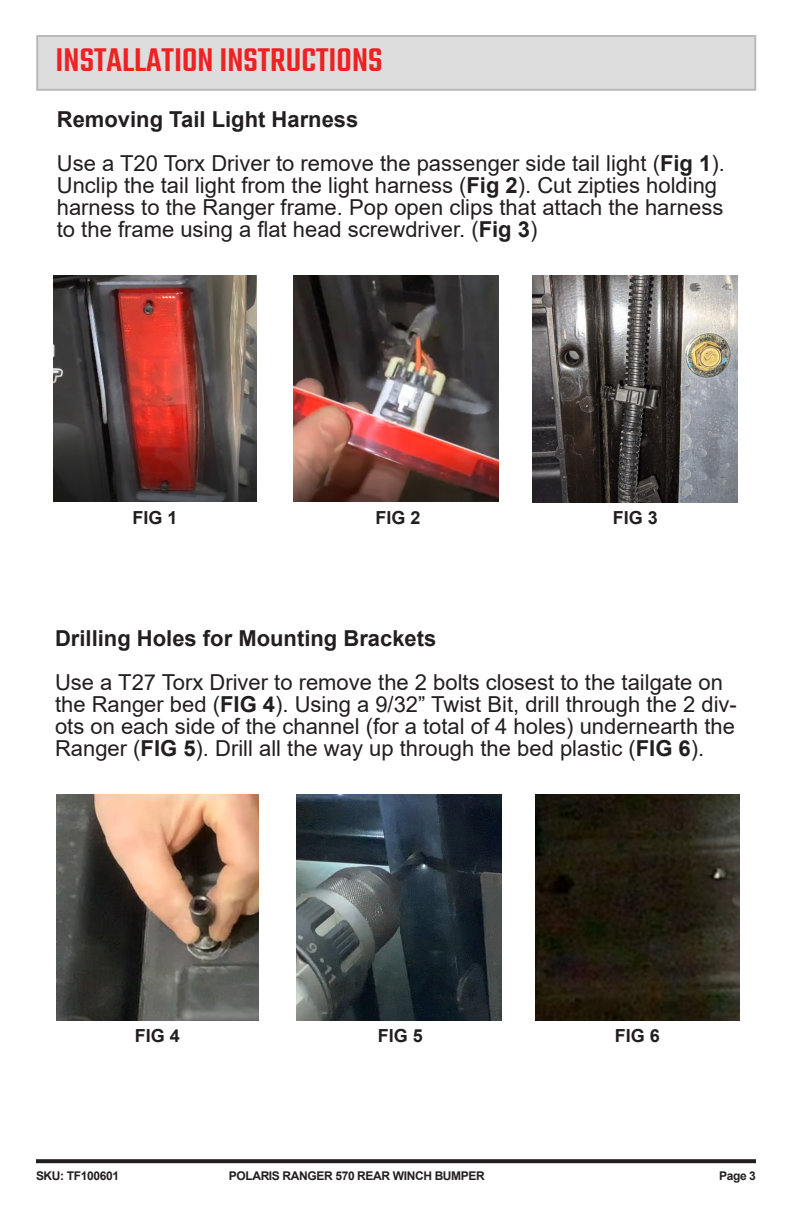
<style>
.page{position:relative;width:792px;height:1224px;background:#fff}
.page>*{position:absolute;margin:0;border:0;box-sizing:border-box;transform-origin:0 0}
.t1{font:500 36px "Teko";color:#ee2123}
.t2{font:22px/22px "Arial";color:#231f20}
.t3{font:700 22px "Arial";color:#231f20}
.t4{font:700 18px "Arial";color:#231f20}
.t5{font:700 12px "Arial";letter-spacing:-.03em;color:#231f20}
.s1{font-weight:700}
</style>
<div class="page">
<svg style="left:36px;top:1159px;width:720px;height:4px;background:#2d292a"></svg>
<div style="left:37px;top:36px;width:718px;height:54px;background:#ddddde"></div>
<div style="left:36px;top:35px;width:720px;height:56px;border:2px solid #bababa"></div>
<img style="left:54px;top:275px;width:202px;height:227px">
<img style="left:294px;top:275px;width:205px;height:227px">
<img style="left:533px;top:275px;width:204px;height:227px">
<img style="left:56px;top:794px;width:203px;height:227px">
<img style="left:296px;top:794px;width:205px;height:227px">
<img style="left:535px;top:794px;width:205px;height:227px">
<p class="t1" style="left:56px;top:40px;width:328px">INSTALLATION INSTRUCTIONS</p>
<p class="t3" style="left:57px;top:103px;width:303px">Removing Tail Light Harness</p>
<p class="t2" style="left:57px;top:152px;width:670px">Use a T20 Torx Driver to remove the passenger side tail light (<span class="s1">Fig 1</span>).<br>Unclip the tail light from the light harness (<span class="s1">Fig 2</span>). Cut zipties holding harness to the Ranger frame. Pop open clips that attach the harness to the frame using a flat head screwdriver. (<span class="s1">Fig 3</span>)</p>
<p class="t4" style="left:133px;top:505px;width:47px">FIG 1</p>
<p class="t4" style="left:376px;top:505px;width:47px">FIG 2</p>
<p class="t4" style="left:613px;top:505px;width:47px">FIG 3</p>
<p class="t3" style="left:55px;top:623px;width:383px">Drilling Holes for Mounting Brackets</p>
<p class="t2" style="left:55px;top:671px;width:683px">Use a T27 Torx Driver to remove the 2 bolts closest to the tailgate on the Ranger bed (<span class="s1">FIG 4</span>). Using a 9/32” Twist Bit, drill through the 2 div&shy;ots on each side of the channel (for a total of 4 holes) undernearth the Ranger (<span class="s1">FIG 5</span>). Drill all the way up through the bed plastic (<span class="s1">FIG 6</span>).</p>
<p class="t4" style="left:135px;top:1023px;width:47px">FIG 4</p>
<p class="t4" style="left:378px;top:1023px;width:47px">FIG 5</p>
<p class="t4" style="left:615px;top:1023px;width:47px">FIG 6</p>
<p class="t5" style="left:36px;top:1167px;width:85px">SKU: TF100601</p>
<p class="t5" style="left:229px;top:1167px;width:258px">POLARIS RANGER 570 REAR WINCH BUMPER</p>
<p class="t5" style="left:719px;top:1168px;width:38px">Page 3</p>
</div>
